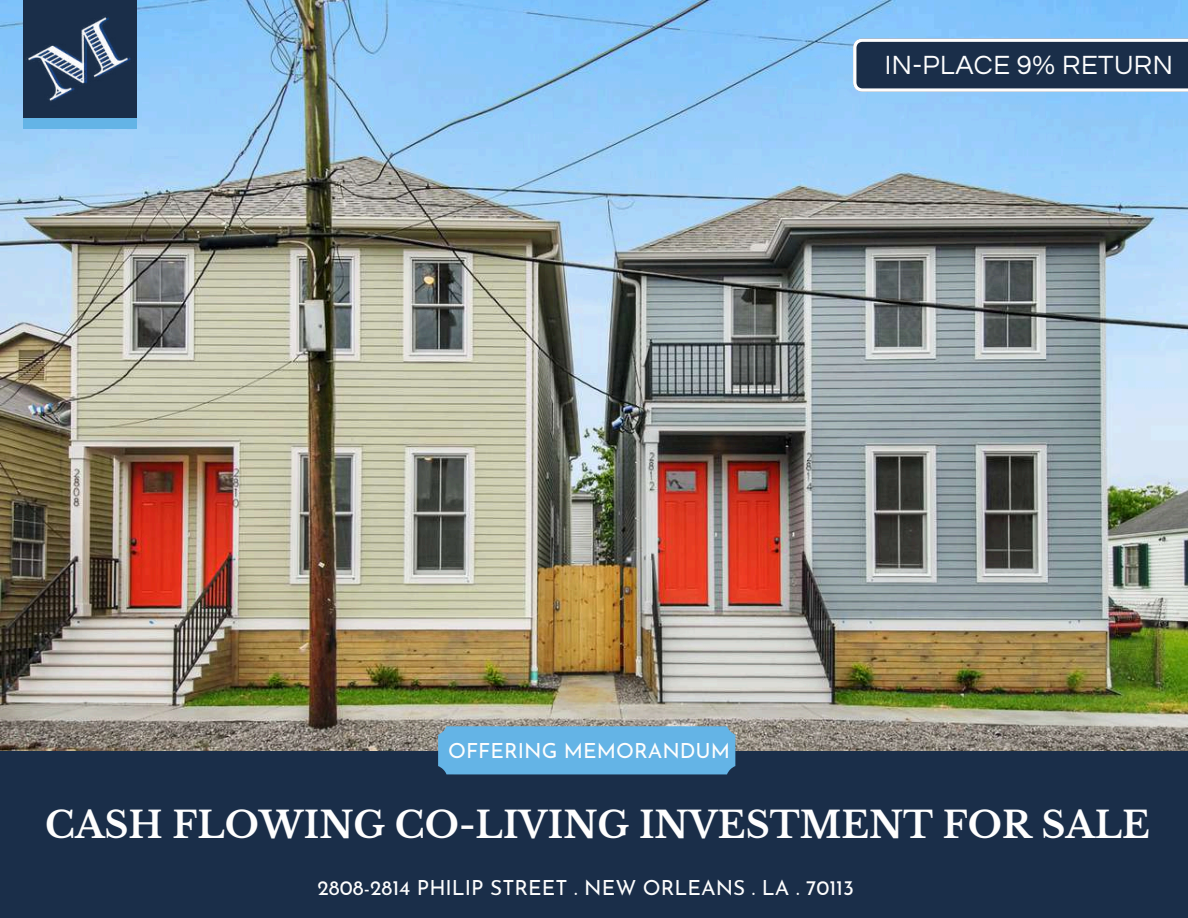
<style>
.page{position:relative;width:1188px;height:918px;background:#fff}
.page>*{position:absolute;margin:0;border:0;box-sizing:border-box;transform-origin:0 0}
.t1{font:700 36.3px "Libre Baskerville";color:#fefefe}
.t2{font:27.45px "Questrial";letter-spacing:.015em;color:#fefefe}
.t3{font:20.85px "Josefin Sans";color:#fefefe}
</style>
<div class="page">
<div style="left:0;top:750px;width:1188px;height:168px;background:#1a2e49"></div>
<img style="left:0;top:0;width:1188px;height:750px">
<div style="left:438px;top:726px;width:297px;height:48px;background:#64b4e6"></div>
<div style="left:709px;top:731px;width:19px;height:19px;background:#64b4e6;border-radius:50%"></div>
<div style="left:709px;top:750px;width:19px;height:20px;background:#64b4e6;border-radius:50%"></div>
<div style="left:442px;top:750px;width:19px;height:20px;background:#64b4e6;border-radius:50%"></div>
<div style="left:445px;top:731px;width:19px;height:19px;background:#64b4e6;border-radius:50%"></div>
<img style="left:0;top:0;width:169px;height:149px">
<svg style="left:853px;top:38px;width:335px;height:53px;background:#36475f"></svg>
<h2 class="t2" style="left:885px;top:51px;width:289px">IN-PLACE 9% RETURN</h2>
<p class="t3" style="left:448px;top:743px;width:283px">OFFERING MEMORANDUM</p>
<h1 class="t1" style="left:45px;top:803px;width:1106px">CASH FLOWING CO-LIVING INVESTMENT FOR SALE</h1>
<p class="t3" style="left:318px;top:879px;width:538px">2808-2814 PHILIP STREET . NEW ORLEANS . LA . 70113</p>
</div>
